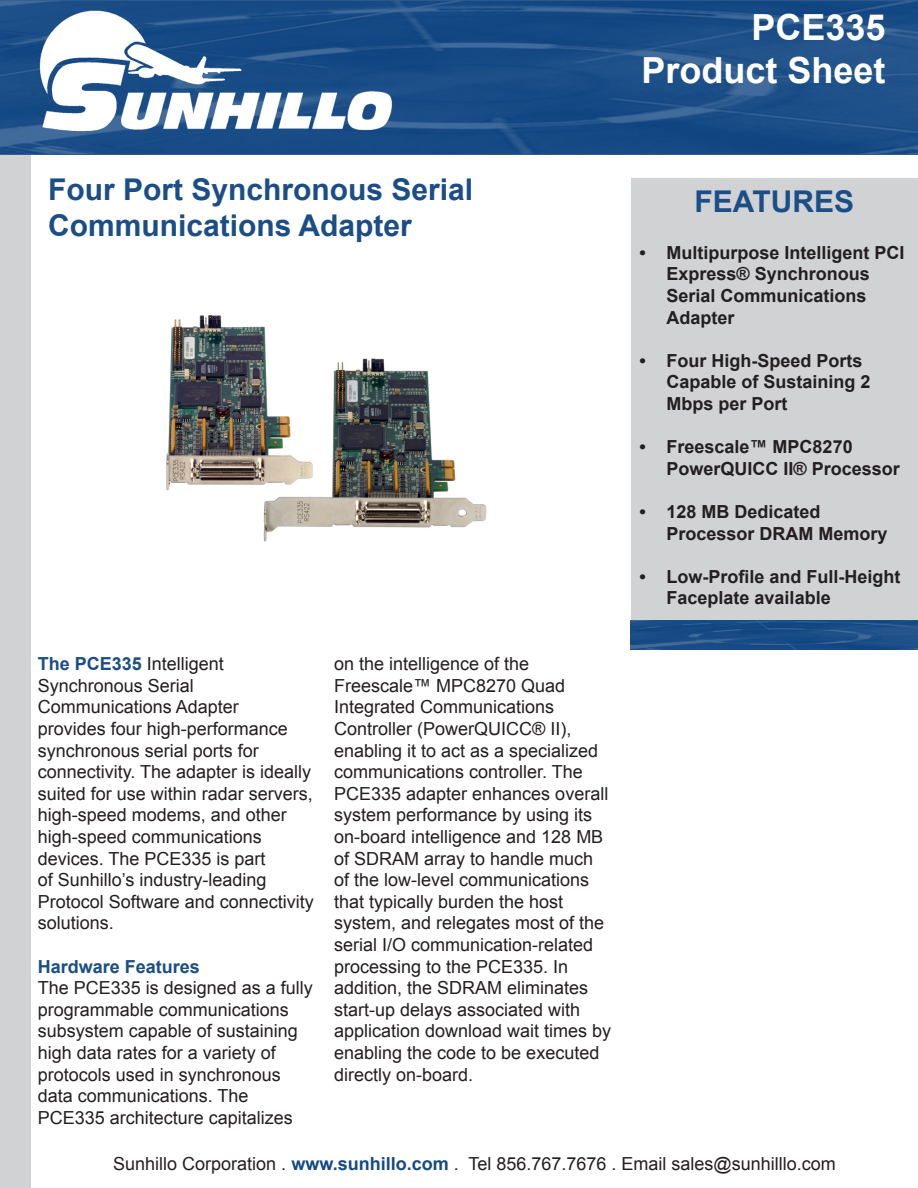
<style>
.page{position:relative;width:918px;height:1188px;background:#fff}
.page>*{position:absolute;margin:0;border:0;box-sizing:border-box;transform-origin:0 0}
.t1{font:700 36px "Arial";color:#fff}
.t2{font:700 30px "Arial";color:#1b4e87}
.t3{font:18px/21.6px "Arial";color:#231f20}
.t4{font:700 18px/21.6px "Arial";color:#231f20}
.t5{font:700 18px "Arial";color:#1b4e87}
.s1{font-weight:700;color:#1b4e87}
.s2{font-weight:700;color:#154984}
</style>
<div class="page">
<div style="left:0;top:154px;width:31px;height:1034px;background:#d1d2d4"></div>
<img style="left:0;top:0;width:918px;height:154px">
<img style="left:32px;top:8px;width:364px;height:138px">
<div style="left:631px;top:178px;width:286px;height:454px;background:#d1d2d4"></div>
<img style="left:631px;top:621px;width:287px;height:29px">
<img style="left:166px;top:315px;width:321px;height:227px">
<p class="t1" style="left:752px;top:3px;width:136px">PCE335</p>
<p class="t1" style="left:642px;top:46px;width:246px">Product Sheet</p>
<p class="t2" style="left:48px;top:170px;width:427px">Four Port Synchronous Serial</p>
<p class="t2" style="left:48px;top:206px;width:365px">Communications Adapter</p>
<p class="t3" style="left:38px;top:653px;width:278px"><span class="s1">The PCE335</span> Intelligent<br>Synchronous Serial<br>Communications Adapter<br>provides four high-performance synchronous serial ports for connectivity. The adapter is ideally suited for use within radar servers, high-speed modems, and other high-speed communications devices. The PCE335 is part<br>of Sunhillo’s industry-leading<br>Protocol Software and connectivity solutions.</p>
<p class="t5" style="left:38px;top:954px;width:164px">Hardware Features</p>
<p class="t3" style="left:38px;top:977px;width:277px">The PCE335 is designed as a fully programmable communications subsystem capable of sustaining high data rates for a variety of protocols used in synchronous data communications. The<br>PCE335 architecture capitalizes</p>
<p class="t3" style="left:334px;top:653px;width:279px">on the intelligence of the<br>Freescale™ MPC8270 Quad<br>Integrated Communications<br>Controller (PowerQUICC® II), enabling it to act as a specialized communications controller. The<br>PCE335 adapter enhances overall system performance by using its on-board intelligence and 128 MB of SDRAM array to handle much of the low-level communications that typically burden the host system, and relegates most of the serial I/O communication-related processing to the PCE335. In addition, the SDRAM eliminates start-up delays associated with application download wait times by enabling the code to be executed directly on-board.</p>
<p class="t2" style="left:695px;top:181px;width:161px">FEATURES</p>
<p class="t4" style="left:667px;top:242px;width:240px;text-indent:-27px">• Multipurpose Intelligent PCI<br>Express® Synchronous<br>Serial Communications<br>Adapter</p>
<p class="t4" style="left:667px;top:350px;width:206px;text-indent:-27px">• Four High-Speed Ports<br>Capable of Sustaining 2<br>Mbps per Port</p>
<p class="t4" style="left:667px;top:437px;width:235px;text-indent:-27px">• Freescale™ MPC8270<br>PowerQUICC II® Processor</p>
<p class="t4" style="left:667px;top:501px;width:223px;text-indent:-27px">• 128 MB Dedicated<br>Processor DRAM Memory</p>
<p class="t4" style="left:667px;top:566px;width:236px;text-indent:-27px">• Low-Profile and Full-Height<br>Faceplate available</p>
<p class="t3" style="left:113px;top:1153px;width:724px">Sunhillo Corporation . <span class="s2">www.sunhillo.com</span> . Tel 856.767.7676 . Email sales@sunhilllo.com</p>
</div>
